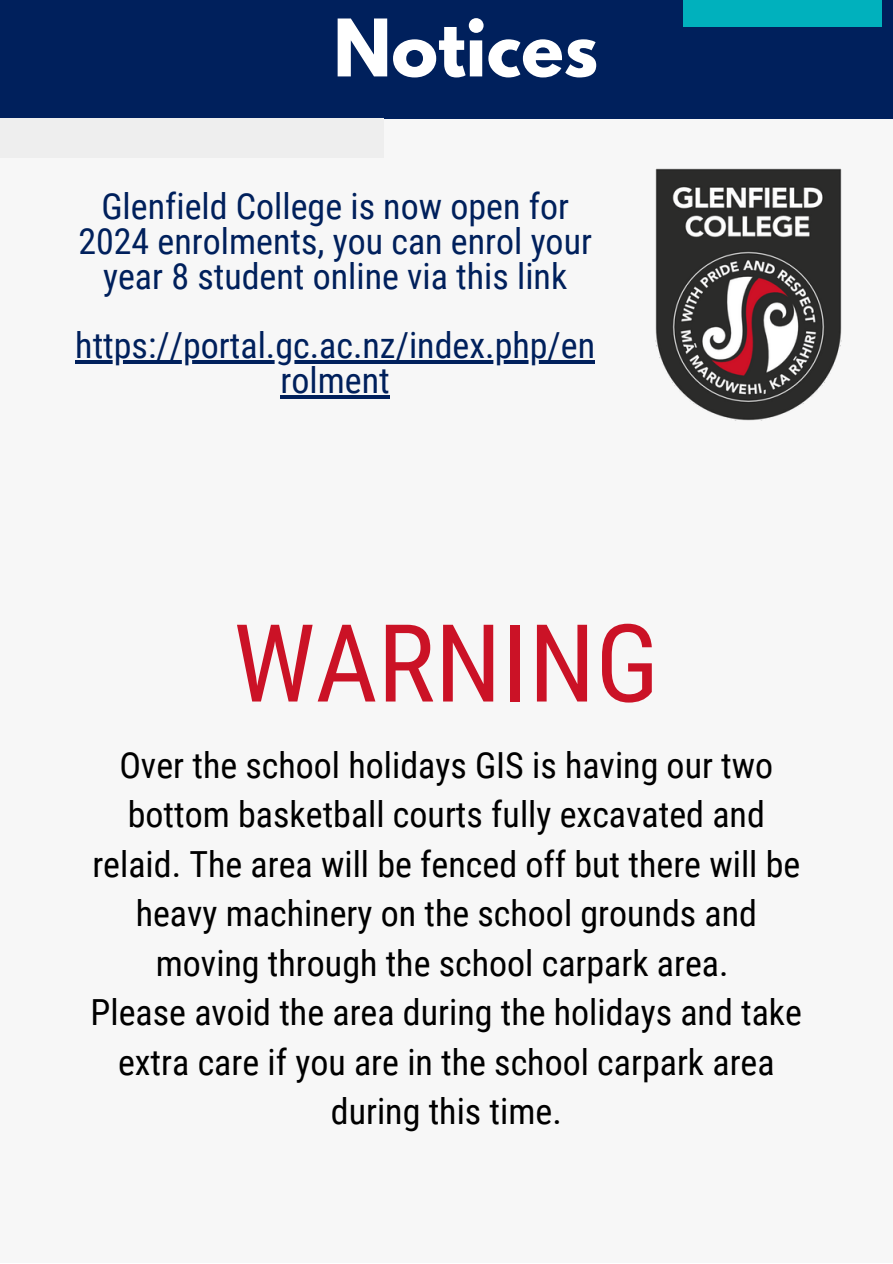
<style>
.page{position:relative;width:893px;height:1264px;background:#fff}
.page>*{position:absolute;margin:0;border:0;box-sizing:border-box;transform-origin:0 0}
.t1{font:107.85px "Roboto Condensed";color:#cb1226}
.t2{font:700 70.2px "League Spartan";color:#fff}
.t3{font:36px/49.5px "Roboto Condensed";color:#000;text-align:center}
.t4{font:36px/34.8px "Roboto Condensed";color:#00205c;text-align:center}
</style>
<div class="page">
<div style="left:0;top:0;width:892px;height:1262px;background:#f7f7f7"></div>
<img style="left:655px;top:168px;width:186px;height:252px">
<hr style="left:75px;top:360px;width:520px;height:4px;background:#00205c">
<hr style="left:280px;top:395px;width:110px;height:4px;background:#00205c">
<div style="left:0;top:0;width:892px;height:118px;background:#00205c"></div>
<div style="left:683px;top:0;width:199px;height:27px;background:#00b1bd"></div>
<div style="left:0;top:118px;width:384px;height:39px;background:#eee"></div>
<p class="t2" style="left:333px;top:13px;width:266px">Notices</p>
<p class="t4" style="left:78px;top:189px;width:515px">Glenfield College is now open for<br>2024 enrolments, you can enrol your year 8 student online via this link</p>
<p class="t4" style="left:75px;top:328px;width:521px">https://portal.gc.ac.nz/index.php/en rolment</p>
<p class="t1" style="left:233px;top:601px;width:427px">WARNING</p>
<p class="t3" style="left:92px;top:741px;width:709px">Over the school holidays GIS is having our two bottom basketball courts fully excavated and relaid. The area will be fenced off but there will be heavy machinery on the school grounds and moving through the school carpark area.</p>
<p class="t3" style="left:91px;top:988px;width:712px">Please avoid the area during the holidays and take extra care if you are in the school carpark area during this time.</p>
</div>
